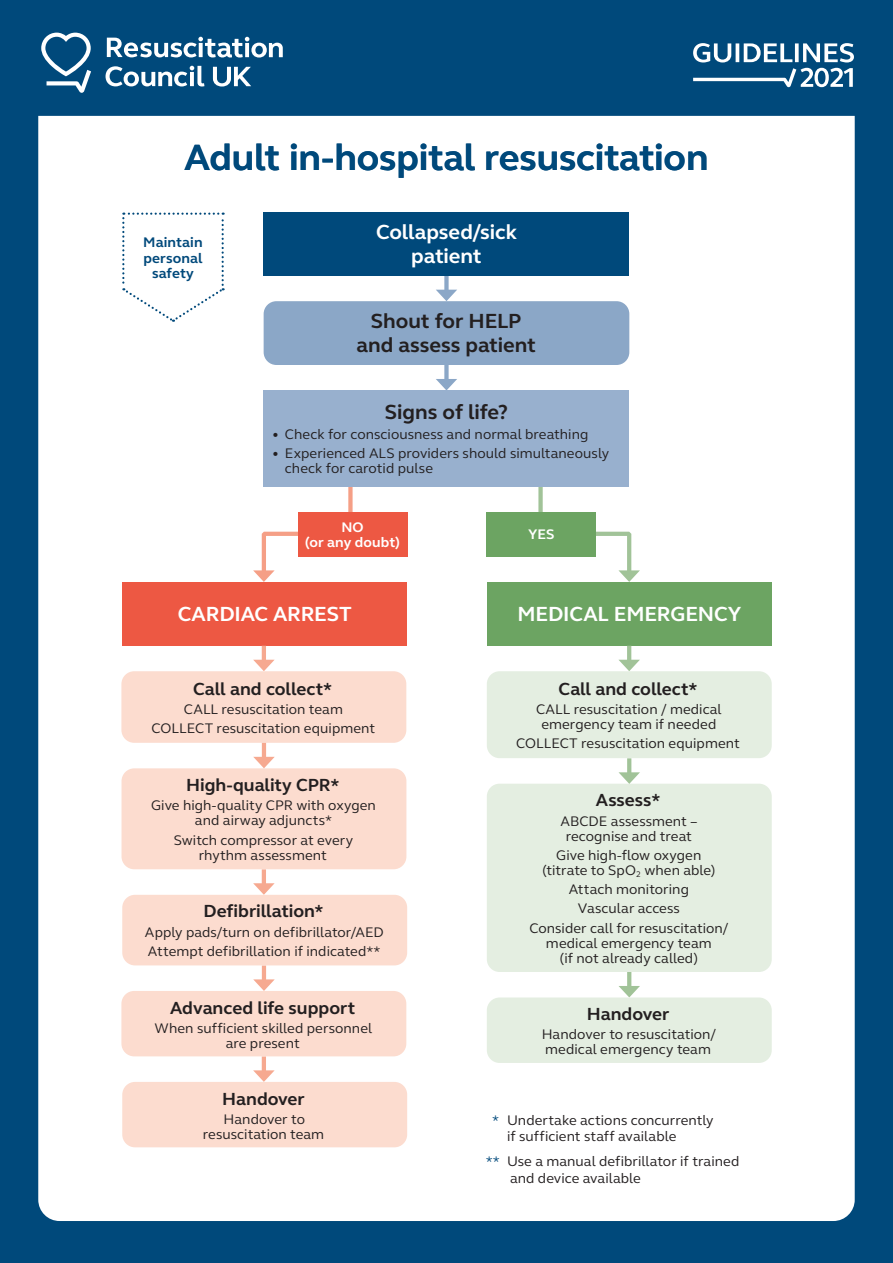
<style>
.page{position:relative;width:893px;height:1263px;background:#00497b}
.page>*{position:absolute;margin:0;border:0;box-sizing:border-box;transform-origin:0 0}
.t1{font:700 37.5px "Resus";letter-spacing:-.005em;color:#00497b}
.ALG_b-head{font:700 21px/24px "Resus";letter-spacing:-.005em;color:#fff;text-align:center}
.ALG_c-head{font:700 21px/24px "Resus";letter-spacing:-.005em;color:#231f20;text-align:center}
.ALG_d-head{font:700 18px "Resus";color:#231f20}
.ALG_body_copy{font:14.25px/15px "Resus";letter-spacing:.005em;color:#231f20;text-align:center}
._04_Body_copy_roman{font:700 14.25px/15.3px "Resus";letter-spacing:.01em;color:#00497b;text-align:center}
.ALG_body_copy_BOLD{font:700 14.25px/15px "Resus";letter-spacing:.01em;color:#fff;text-align:center}
.s1{color:#00497b}
</style>
<div class="page">
<div style="left:38px;top:116px;width:817px;height:1105px;background:#fff"></div>
<svg style="left:107px;top:37px;width:176px;height:21px"></svg>
<svg style="left:106px;top:66px;width:98px;height:20px"></svg>
<svg style="left:213px;top:67px;width:38px;height:20px"></svg>
<svg style="left:41px;top:33px;width:50px;height:60px"></svg>
<svg style="left:693px;top:43px;width:161px;height:44px"></svg>
<div style="left:444px;top:276px;width:5px;height:18px;background:#8ba7c7"></div>
<svg style="left:436px;top:290px;width:21px;height:11px"></svg>
<div style="left:444px;top:365px;width:5px;height:18px;background:#8ba7c7"></div>
<div style="left:264px;top:212px;width:365px;height:64px;background:#00497b"></div>
<div style="left:264px;top:301px;width:365px;height:64px;background:#8ba7c7;border-radius:13px"></div>
<hr style="left:627px;top:646px;width:4px;height:18px;background:#a1c398">
<svg style="left:618px;top:660px;width:22px;height:11px"></svg>
<svg style="left:627px;top:972px;width:4px;height:14px"></svg>
<svg style="left:619px;top:986px;width:21px;height:11px"></svg>
<div style="left:487px;top:784px;width:285px;height:188px;background:#e4eee1;border-radius:13px"></div>
<div style="left:487px;top:997px;width:285px;height:66px;background:#e4eee1;border-radius:13px"></div>
<div style="left:487px;top:671px;width:285px;height:87px;background:#e4eee1;border-radius:13px"></div>
<svg style="left:627px;top:758px;width:4px;height:14px"></svg>
<svg style="left:619px;top:772px;width:21px;height:12px"></svg>
<hr style="left:262px;top:646px;width:4px;height:18px;background:#f6a990">
<svg style="left:253px;top:660px;width:22px;height:11px"></svg>
<hr style="left:262px;top:869px;width:4px;height:18px;background:#f6a990">
<svg style="left:253px;top:883px;width:22px;height:12px"></svg>
<hr style="left:262px;top:965px;width:4px;height:18px;background:#f6a990">
<svg style="left:253px;top:979px;width:22px;height:12px"></svg>
<hr style="left:262px;top:1056px;width:4px;height:18px;background:#f6a990">
<svg style="left:253px;top:1070px;width:22px;height:12px"></svg>
<div style="left:121px;top:671px;width:285px;height:72px;background:#fcdccf;border-radius:13px"></div>
<div style="left:122px;top:768px;width:284px;height:101px;background:#fcdccf;border-radius:13px"></div>
<div style="left:122px;top:895px;width:285px;height:70px;background:#fcdccf;border-radius:13px"></div>
<div style="left:121px;top:991px;width:285px;height:65px;background:#fcdccf;border-radius:13px"></div>
<div style="left:122px;top:1082px;width:285px;height:65px;background:#fcdccf;border-radius:13px"></div>
<hr style="left:262px;top:743px;width:4px;height:18px;background:#f6a990">
<svg style="left:253px;top:757px;width:22px;height:11px"></svg>
<div style="left:122px;top:213px;width:102px;height:110px;background:#fff"></div>
<svg style="left:122px;top:379px;width:650px;height:267px"></svg>
<p class="t1" style="left:184px;top:135px;width:526px">Adult in-hospital resuscitation</p>
<p class="_04_Body_copy_roman" style="left:143px;top:235px;width:61px">Maintain personal safety</p>
<p class="ALG_b-head" style="left:376px;top:220px;width:142px">Collapsed/sick patient</p>
<p class="ALG_c-head" style="left:356px;top:310px;width:181px">Shout for HELP and assess patient</p>
<p class="ALG_c-head" style="left:385px;top:400px;width:125px">Signs of life?</p>
<p class="ALG_body_copy" style="left:272px;top:426px;width:318px">• Check for consciousness and normal breathing</p>
<p class="ALG_body_copy" style="left:285px;top:446px;width:326px;text-align:left;text-indent:-13px">• Experienced ALS providers should simultaneously check for carotid pulse</p>
<p class="ALG_body_copy_BOLD" style="left:305px;top:520px;width:97px">NO<br>(or any doubt)</p>
<p class="ALG_body_copy_BOLD" style="left:528px;top:527px;width:27px">YES</p>
<p class="ALG_b-head" style="left:178px;top:602px;width:175px">CARDIAC ARREST</p>
<p class="ALG_d-head" style="left:193px;top:678px;width:140px">Call and collect*</p>
<p class="ALG_body_copy" style="left:184px;top:702px;width:160px">CALL resuscitation team</p>
<p class="ALG_body_copy" style="left:152px;top:721px;width:225px">COLLECT resuscitation equipment</p>
<p class="ALG_d-head" style="left:186px;top:774px;width:155px">High-quality CPR*</p>
<p class="ALG_body_copy" style="left:151px;top:798px;width:226px">Give high-quality CPR with oxygen and airway adjuncts*</p>
<p class="ALG_body_copy" style="left:174px;top:832px;width:181px">Switch compressor at every rhythm assessment</p>
<p class="ALG_d-head" style="left:204px;top:900px;width:121px">Defibrillation*</p>
<p class="ALG_body_copy" style="left:145px;top:924px;width:240px">Apply pads/turn on defibrillator/AED</p>
<p class="ALG_body_copy" style="left:148px;top:944px;width:234px">Attempt defibrillation if indicated**</p>
<p class="ALG_d-head" style="left:170px;top:996px;width:186px">Advanced life support</p>
<p class="ALG_body_copy" style="left:155px;top:1021px;width:219px">When sufficient skilled personnel are present</p>
<p class="ALG_b-head" style="left:517px;top:602px;width:225px">MEDICAL EMERGENCY</p>
<p class="ALG_d-head" style="left:559px;top:678px;width:140px">Call and collect*</p>
<p class="ALG_body_copy" style="left:536px;top:702px;width:187px">CALL resuscitation / medical emergency team if needed</p>
<p class="ALG_body_copy" style="left:516px;top:736px;width:225px">COLLECT resuscitation equipment</p>
<p class="ALG_d-head" style="left:596px;top:789px;width:66px">Assess*</p>
<p class="ALG_body_copy" style="left:560px;top:813px;width:138px">ABCDE assessment – recognise and treat</p>
<p class="ALG_body_copy" style="left:542px;top:848px;width:175px">Give high-flow oxygen (titrate to SpO<sub>2</sub> when able)</p>
<p class="ALG_body_copy" style="left:569px;top:882px;width:122px">Attach monitoring</p>
<p class="ALG_body_copy" style="left:578px;top:901px;width:103px">Vascular access</p>
<p class="ALG_body_copy" style="left:529px;top:920px;width:201px">Consider call for resuscitation/ medical emergency team<br>(if not already called)</p>
<p class="ALG_d-head" style="left:587px;top:1003px;width:84px">Handover</p>
<p class="ALG_body_copy" style="left:542px;top:1027px;width:176px;text-align:left">Handover to resuscitation/ medical emergency team</p>
<p class="ALG_d-head" style="left:222px;top:1087px;width:84px">Handover</p>
<p class="ALG_body_copy" style="left:203px;top:1112px;width:123px">Handover to resuscitation team</p>
<p class="ALG_body_copy" style="left:507px;top:1112px;width:208px;line-height:16.5px;text-align:left;text-indent:-15px"><span class="s1">*</span> Undertake actions concurrently if sufficient staff available</p>
<p class="ALG_body_copy" style="left:510px;top:1153px;width:231px;line-height:16.5px;text-align:left;text-indent:-24px"><span class="s1">**</span> Use a manual defibrillator if trained and device available</p>
</div>
